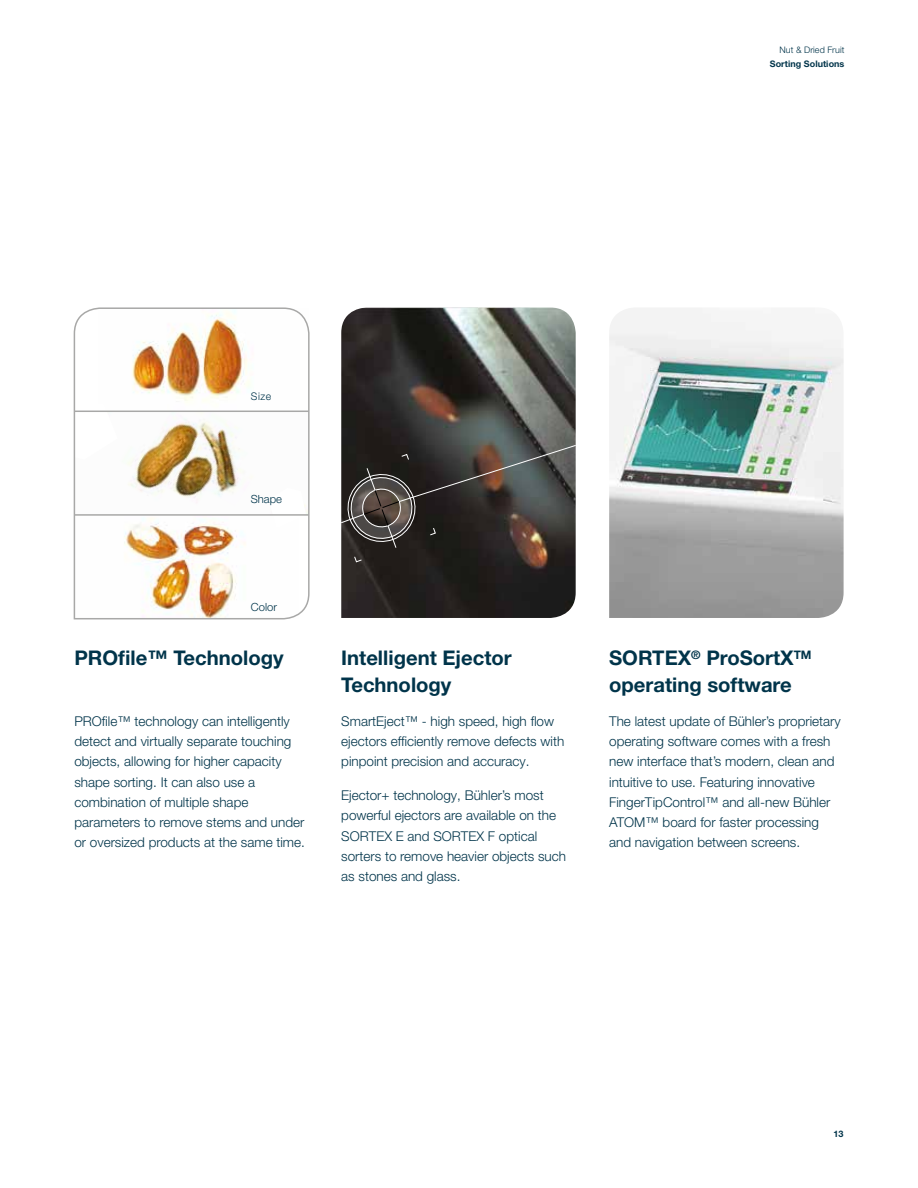
<style>
.page{position:relative;width:918px;height:1188px;background:#fff}
.page>*{position:absolute;margin:0;border:0;box-sizing:border-box;transform-origin:0 0}
.t1{font:700 20.25px/27px "Helvetica Neue LT Pro";color:#00344a}
.t2{font:300 13.5px/20.2px "Helvetica Neue LT Pro";color:#00344a}
.t3{font:300 11.25px "Helvetica Neue LT Pro";color:#00344a}
.t4{font:300 10.5px "Helvetica Neue LT";color:#00344a}
.t5{font:700 9px "Helvetica Neue LT";letter-spacing:.005em;color:#00344a}
.t6{font:300 9px "Helvetica Neue LT";letter-spacing:.005em;color:#00344a}
</style>
<div class="page">
<img style="left:609px;top:308px;width:235px;height:310px">
<img style="left:73px;top:307px;width:237px;height:313px">
<hr style="left:74px;top:411px;width:235px;height:1px;background:#a8a8a7">
<hr style="left:74px;top:514px;width:235px;height:2px;background:#a8a8a7">
<img style="left:341px;top:307px;width:235px;height:311px">
<svg style="left:354px;top:556px;width:8px;height:6px"></svg>
<svg style="left:341px;top:445px;width:235px;height:103px;background:#423d3a"></svg>
<p class="t4" style="left:251px;top:390px;width:22px">Size</p>
<p class="t3" style="left:251px;top:492px;width:33px">Shape</p>
<p class="t3" style="left:251px;top:600px;width:28px">Color</p>
<p class="t6" style="left:780px;top:45px;width:66px">Nut &amp; Dried Fruit</p>
<p class="t5" style="left:770px;top:58px;width:76px">Sorting Solutions</p>
<h1 class="t1" style="left:74px;top:644px;width:211px">PROfile™ Technology</h1>
<h1 class="t1" style="left:341px;top:644px;width:172px">Intelligent Ejector<br>Technology</h1>
<h1 class="t1" style="left:609px;top:644px;width:204px">SORTEX<sup>®</sup> ProSortX<sup>TM </sup>operating software</h1>
<p class="t2" style="left:74px;top:711px;width:232px">PROfile™ technology can intelligently detect and virtually separate touching objects, allowing for higher capacity shape sorting. It can also use a combination of multiple shape parameters to remove stems and under or oversized products at the same time.</p>
<p class="t2" style="left:609px;top:711px;width:233px">The latest update of Bühler’s proprietary operating software comes with a fresh new interface that’s modern, clean and intuitive to use. Featuring innovative FingerTipControl™ and all-new Bühler ATOM™ board for faster processing and navigation between screens.</p>
<p class="t2" style="left:341px;top:711px;width:225px">SmartEject™ - high speed, high flow ejectors efficiently remove defects with pinpoint precision and accuracy.</p>
<p class="t2" style="left:341px;top:785px;width:226px">Ejector+ technology, Bühler’s most powerful ejectors are available on the<br>SORTEX E and SORTEX F optical sorters to remove heavier objects such as stones and glass.</p>
<p class="t5" style="left:834px;top:1128px;width:12px">13</p>
</div>
